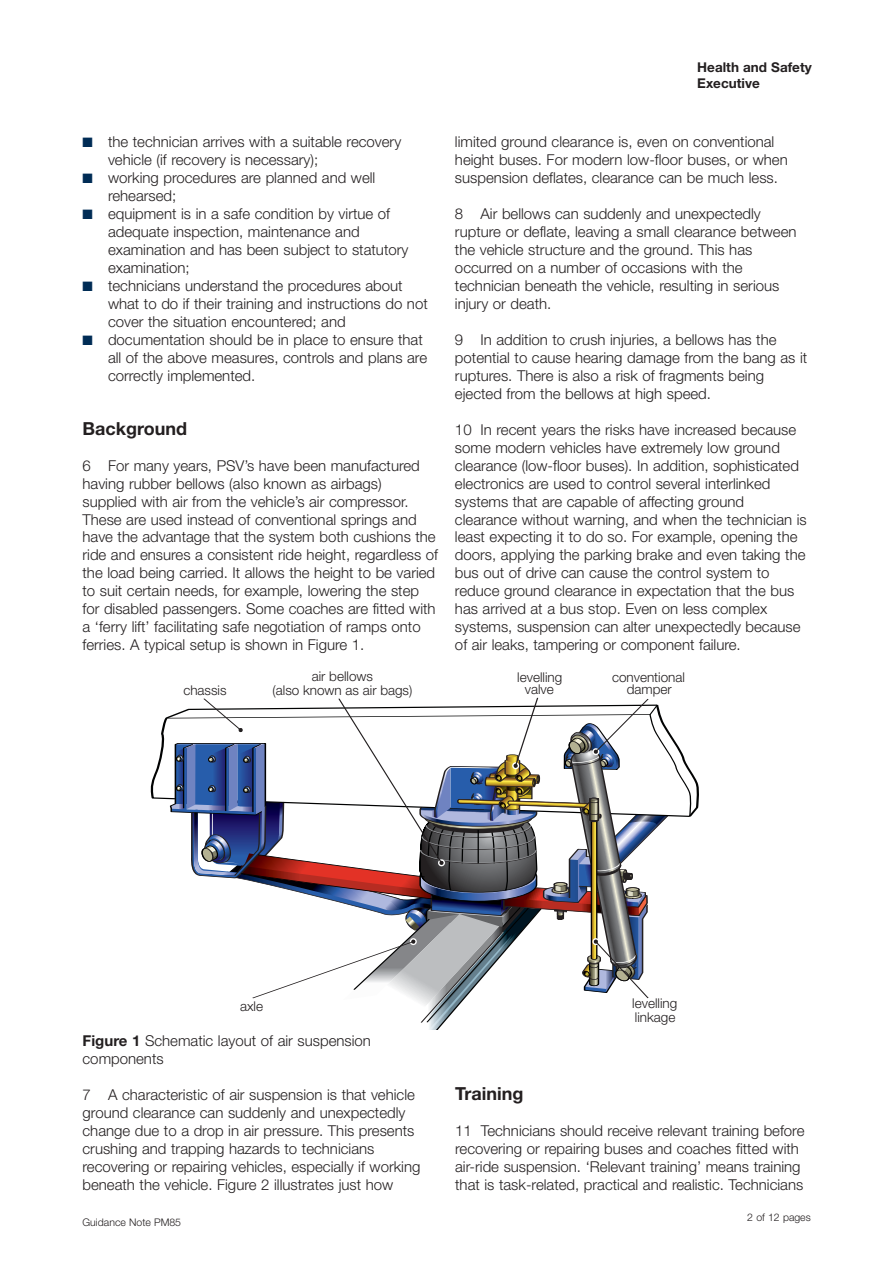
<style>
.page{position:relative;width:893px;height:1263px;background:#fff}
.page>*{position:absolute;margin:0;border:0;box-sizing:border-box;transform-origin:0 0}
.t1{font:700 18px "Helvetica Neue";color:#231f20}
.t2{font:300 15px/18px "Helvetica Neue";color:#231f20}
.t3{font:300 13.5px/14.5px "Helvetica Neue";color:#231f20}
.t4{font:700 13.5px/16.5px "Helvetica Neue";color:#231f20}
.t5{font:300 10.5px "Helvetica Neue";color:#231f20}
.s1{color:#002c55}
.s2{font-weight:700}
</style>
<div class="page">
<svg style="left:150px;top:717px;width:17px;height:83px"></svg>
<svg style="left:167px;top:697px;width:532px;height:332px"></svg>
<p class="t4" style="left:697px;top:60px;width:116px">Health and Safety<br>Executive</p>
<p class="t2" style="left:108px;top:134px;width:295px;text-indent:-25px"><span class="s1">■</span> the technician arrives with a suitable recovery vehicle (if recovery is necessary);</p>
<p class="t2" style="left:108px;top:170px;width:269px;text-indent:-25px"><span class="s1">■</span> working procedures are planned and well rehearsed;</p>
<p class="t2" style="left:108px;top:206px;width:302px;text-indent:-25px"><span class="s1">■</span> equipment is in a safe condition by virtue of adequate inspection, maintenance and examination and has been subject to statutory examination;</p>
<p class="t2" style="left:108px;top:278px;width:321px;text-indent:-25px"><span class="s1">■</span> technicians understand the procedures about what to do if their training and instructions do not cover the situation encountered; and</p>
<p class="t2" style="left:108px;top:332px;width:320px;text-indent:-25px"><span class="s1">■</span> documentation should be in place to ensure that all of the above measures, controls and plans are correctly implemented.</p>
<p class="t1" style="left:82px;top:422px;width:106px">Background</p>
<p class="t2" style="left:82px;top:458px;width:357px;text-indent:25px">For many years, PSV’s have been manufactured having rubber bellows (also known as airbags) supplied with air from the vehicle’s air compressor.<br>These are used instead of conventional springs and have the advantage that the system both cushions the ride and ensures a consistent ride height, regardless of the load being carried. It allows the height to be varied to suit certain needs, for example, lowering the step for disabled passengers. Some coaches are fitted with a ‘ferry lift’ facilitating safe negotiation of ramps onto ferries. A typical setup is shown in Figure 1.</p>
<p class="t3" style="left:312px;top:670px;width:63px">air bellows</p>
<p class="t3" style="left:183px;top:684px;width:45px">chassis</p>
<p class="t3" style="left:272px;top:684px;width:141px">(also known as air bags)</p>
<p class="t2" style="left:82px;top:458px;width:10px">6</p>
<p class="t2" style="left:455px;top:134px;width:334px">limited ground clearance is, even on conventional height buses. For modern low-floor buses, or when suspension deflates, clearance can be much less.</p>
<p class="t2" style="left:455px;top:206px;width:343px">8 Air bellows can suddenly and unexpectedly rupture or deflate, leaving a small clearance between the vehicle structure and the ground. This has occurred on a number of occasions with the technician beneath the vehicle, resulting in serious injury or death.</p>
<p class="t2" style="left:455px;top:332px;width:354px">9 In addition to crush injuries, a bellows has the potential to cause hearing damage from the bang as it ruptures. There is also a risk of fragments being ejected from the bellows at high speed.</p>
<p class="t2" style="left:455px;top:422px;width:353px">10 In recent years the risks have increased because some modern vehicles have extremely low ground clearance (low-floor buses). In addition, sophisticated electronics are used to control several interlinked systems that are capable of affecting ground clearance without warning, and when the technician is least expecting it to do so. For example, opening the doors, applying the parking brake and even taking the bus out of drive can cause the control system to reduce ground clearance in expectation that the bus has arrived at a bus stop. Even on less complex systems, suspension can alter unexpectedly because of air leaks, tampering or component failure.</p>
<p class="t3" style="left:517px;top:671px;width:46px">levelling</p>
<p class="t3" style="left:612px;top:671px;width:74px">conventional</p>
<p class="t3" style="left:525px;top:683px;width:30px">valve</p>
<p class="t3" style="left:626px;top:683px;width:46px">damper</p>
<p class="t3" style="left:240px;top:1000px;width:24px">axle</p>
<p class="t2" style="left:82px;top:1033px;width:290px"><span class="s2">Figure 1</span> Schematic layout of air suspension components</p>
<p class="t2" style="left:82px;top:1087px;width:339px;text-indent:25px">A characteristic of air suspension is that vehicle ground clearance can suddenly and unexpectedly change due to a drop in air pressure. This presents crushing and trapping hazards to technicians recovering or repairing vehicles, especially if working beneath the vehicle. Figure 2 illustrates just how</p>
<p class="t5" style="left:82px;top:1218px;width:100px">Guidance Note PM85</p>
<p class="t2" style="left:82px;top:1087px;width:10px">7</p>
<p class="t3" style="left:632px;top:997px;width:46px">levelling linkage</p>
<p class="t1" style="left:455px;top:1087px;width:70px">Training</p>
<p class="t2" style="left:455px;top:1123px;width:351px">11 Technicians should receive relevant training before recovering or repairing buses and coaches fitted with air-ride suspension. ‘Relevant training’ means training that is task-related, practical and realistic. Technicians</p>
<p class="t5" style="left:747px;top:1214px;width:65px">2 of 12 pages</p>
</div>
